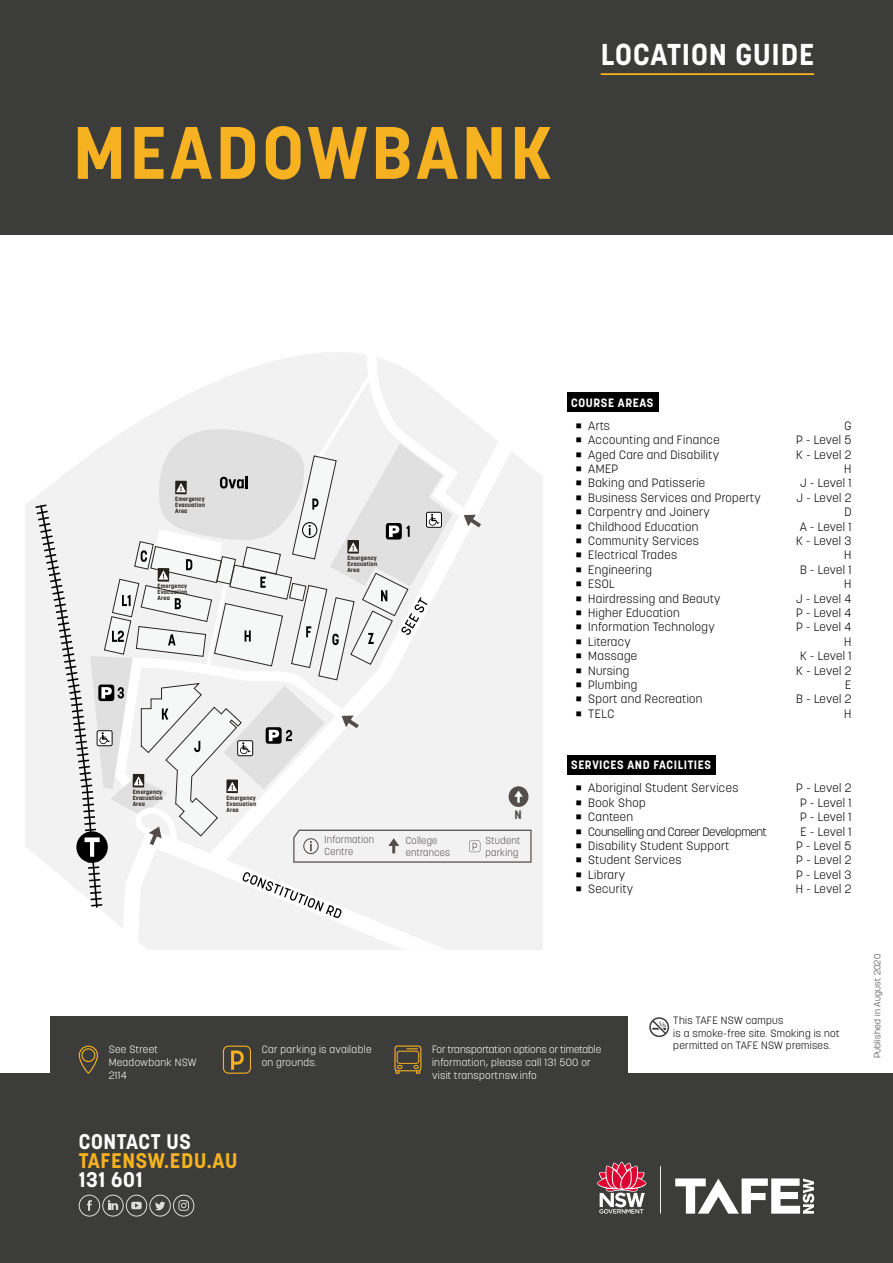
<style>
.page{position:relative;width:893px;height:1263px;background:#fff}
.page>*{position:absolute;margin:0;border:0;box-sizing:border-box;transform-origin:0 0}
.t1{font:700 73.5px "Korolev";letter-spacing:.05em;color:#f6b220}
.t2{font:700 29.85px "Korolev";letter-spacing:.03em;color:#fff}
.t3{font:700 21px "Korolev";letter-spacing:.03em;color:#fff}
.t4{font:700 21px "Korolev";letter-spacing:.03em;color:#f6b220}
.t5{font:700 12.15px "Korolev";color:#534e4b}
.t6{font:300 12px "Korolev";letter-spacing:.03em;color:#000}
.t7{font:700 12px "Korolev";letter-spacing:.05em;color:#fff}
.t8{font:300 12px "Korolev";letter-spacing:-.02em;color:#000}
.t9{font:300 10.5px/12.6px "Korolev";letter-spacing:.03em;color:#fff}
.t10{font:300 10.5px/12.6px "Korolev";letter-spacing:.03em;color:#000}
.t11{font:300 10.05px/12.1px "Korolev";letter-spacing:.03em;color:#534e4b;scale:.96 1}
.t12{font:300 9px "Korolev";letter-spacing:.03em;color:#3c3c3b}
.t13{font:700 6px/6px "Korolev";letter-spacing:.03em;color:#26231e;text-align:justify}
.s1{font-family:"Minion Pro";font-weight:500;font-size:16.5px}
</style>
<div class="page">
<div style="left:0;top:1074px;width:893px;height:189px;background:#3c3c3b"></div>
<div style="left:0;top:0;width:893px;height:235px;background:#3c3c3b"></div>
<div style="left:173px;top:1195px;width:21px;height:21px;border:1px solid #dedede;border-radius:50%"></div>
<svg style="left:178px;top:1200px;width:11px;height:11px"></svg>
<div style="left:149px;top:1195px;width:22px;height:21px;border:1px solid #dedede;border-radius:50%"></div>
<svg style="left:155px;top:1202px;width:10px;height:8px"></svg>
<div style="left:126px;top:1195px;width:21px;height:21px;border:1px solid #dedede;border-radius:50%"></div>
<svg style="left:131px;top:1202px;width:11px;height:7px"></svg>
<div style="left:102px;top:1195px;width:22px;height:21px;border:1px solid #dedede;border-radius:50%"></div>
<svg style="left:108px;top:1200px;width:10px;height:10px"></svg>
<div style="left:79px;top:1195px;width:21px;height:21px;border:1px solid #dedede;border-radius:50%"></div>
<svg style="left:87px;top:1200px;width:5px;height:11px"></svg>
<svg style="left:597px;top:1161px;width:49px;height:52px"></svg>
<svg style="left:675px;top:1178px;width:139px;height:36px"></svg>
<hr style="left:660px;top:1166px;width:1px;height:48px;background:#fff">
<hr style="left:601px;top:73px;width:213px;height:2px;background:#f6b220">
<svg style="left:26px;top:468px;width:516px;height:481px;fill:#f3f2f3"></svg>
<svg style="left:35px;top:352px;width:497px;height:597px"></svg>
<div style="left:567px;top:755px;width:149px;height:19px;background:#000"></div>
<div style="left:567px;top:393px;width:91px;height:19px;background:#000"></div>
<svg style="left:649px;top:1017px;width:20px;height:20px"></svg>
<div style="left:50px;top:1016px;width:577px;height:60px;background:#3c3c3b"></div>
<svg style="left:78px;top:1045px;width:20px;height:29px"></svg>
<div style="left:223px;top:1045px;width:28px;height:29px;border:1px solid #f6b220;border-radius:5px"></div>
<svg style="left:231px;top:1050px;width:13px;height:20px"></svg>
<div style="left:394px;top:1045px;width:27px;height:26px;border:1px solid #f6b220;border-radius:3px"></div>
<div style="left:397px;top:1051px;width:22px;height:13px;border:1px solid #f6b220;border-radius:3px"></div>
<svg style="left:413px;top:1065px;width:7px;height:9px"></svg>
<svg style="left:395px;top:1065px;width:7px;height:9px"></svg>
<h1 class="t1" style="left:73px;top:107px;width:481px">MEADOWBANK</h1>
<h2 class="t2" style="left:601px;top:36px;width:215px">LOCATION GUIDE</h2>
<p class="t13" style="left:175px;top:496px;width:31px">Emergency Evacuation Area</p>
<p class="t13" style="left:158px;top:583px;width:31px">Emergency Evacuation Area</p>
<p class="t13" style="left:133px;top:789px;width:31px">Emergency Evacuation Area</p>
<p class="t13" style="left:226px;top:795px;width:31px">Emergency Evacuation Area</p>
<p class="t13" style="left:347px;top:555px;width:31px">Emergency Evacuation Area</p>
<p class="t5" style="left:515px;top:807px;width:9px">N</p>
<p class="t11" style="left:325px;top:834px;width:53px">Information<br>Centre</p>
<p class="t11" style="left:485px;top:834px;width:38px">Student parking</p>
<p class="t11" style="left:406px;top:834px;width:48px">College entrances</p>
<p class="t7" style="left:571px;top:395px;width:84px">COURSE AREAS</p>
<p class="t6" style="left:575px;top:418px;width:36px"><span class="s1">■</span> Arts</p>
<p class="t6" style="left:844px;top:418px;width:9px">G</p>
<p class="t6" style="left:575px;top:432px;width:146px"><span class="s1">■</span> Accounting and Finance</p>
<p class="t6" style="left:796px;top:432px;width:57px">P - Level 5</p>
<p class="t6" style="left:575px;top:447px;width:145px"><span class="s1">■</span> Aged Care and Disability</p>
<p class="t6" style="left:796px;top:447px;width:57px">K - Level 2</p>
<p class="t6" style="left:575px;top:461px;width:44px"><span class="s1">■</span> AMEP</p>
<p class="t6" style="left:844px;top:461px;width:9px">H</p>
<p class="t6" style="left:575px;top:476px;width:131px"><span class="s1">■</span> Baking and Patisserie</p>
<p class="t6" style="left:800px;top:476px;width:53px">J - Level 1</p>
<p class="t6" style="left:575px;top:490px;width:187px"><span class="s1">■</span> Business Services and Property</p>
<p class="t6" style="left:796px;top:490px;width:57px">J - Level 2</p>
<p class="t6" style="left:575px;top:504px;width:136px"><span class="s1">■</span> Carpentry and Joinery</p>
<p class="t6" style="left:844px;top:504px;width:9px">D</p>
<p class="t6" style="left:575px;top:519px;width:124px"><span class="s1">■</span> Childhood Education</p>
<p class="t6" style="left:800px;top:519px;width:53px">A - Level 1</p>
<p class="t6" style="left:575px;top:533px;width:125px"><span class="s1">■</span> Community Services</p>
<p class="t6" style="left:796px;top:533px;width:57px">K - Level 3</p>
<p class="t6" style="left:575px;top:548px;width:103px"><span class="s1">■</span> Electrical Trades</p>
<p class="t6" style="left:844px;top:548px;width:9px">H</p>
<p class="t6" style="left:575px;top:562px;width:78px"><span class="s1">■</span> Engineering</p>
<p class="t6" style="left:800px;top:562px;width:53px">B - Level 1</p>
<p class="t6" style="left:575px;top:576px;width:41px"><span class="s1">■</span> ESOL</p>
<p class="t6" style="left:844px;top:576px;width:9px">H</p>
<p class="t6" style="left:575px;top:591px;width:147px"><span class="s1">■</span> Hairdressing and Beauty</p>
<p class="t6" style="left:796px;top:591px;width:57px">J - Level 4</p>
<p class="t6" style="left:575px;top:605px;width:106px"><span class="s1">■</span> Higher Education</p>
<p class="t6" style="left:796px;top:605px;width:57px">P - Level 4</p>
<p class="t6" style="left:575px;top:620px;width:141px"><span class="s1">■</span> Information Technology</p>
<p class="t6" style="left:796px;top:620px;width:57px">P - Level 4</p>
<p class="t6" style="left:575px;top:634px;width:57px"><span class="s1">■</span> Literacy</p>
<p class="t6" style="left:844px;top:634px;width:9px">H</p>
<p class="t6" style="left:575px;top:648px;width:63px"><span class="s1">■</span> Massage</p>
<p class="t6" style="left:800px;top:648px;width:53px">K - Level 1</p>
<p class="t6" style="left:575px;top:663px;width:55px"><span class="s1">■</span> Nursing</p>
<p class="t6" style="left:796px;top:663px;width:57px">K - Level 2</p>
<p class="t6" style="left:575px;top:677px;width:63px"><span class="s1">■</span> Plumbing</p>
<p class="t6" style="left:845px;top:677px;width:8px">E</p>
<p class="t6" style="left:575px;top:692px;width:129px"><span class="s1">■</span> Sport and Recreation</p>
<p class="t6" style="left:796px;top:692px;width:57px">B - Level 2</p>
<p class="t6" style="left:575px;top:706px;width:40px"><span class="s1">■</span> TELC</p>
<p class="t6" style="left:844px;top:706px;width:9px">H</p>
<p class="t7" style="left:571px;top:758px;width:141px">SERVICES AND FACILITIES</p>
<p class="t6" style="left:575px;top:780px;width:164px"><span class="s1">■</span> Aboriginal Student Services</p>
<p class="t6" style="left:796px;top:780px;width:57px">P - Level 2</p>
<p class="t6" style="left:575px;top:795px;width:72px"><span class="s1">■</span> Book Shop</p>
<p class="t6" style="left:800px;top:795px;width:53px">P - Level 1</p>
<p class="t6" style="left:575px;top:809px;width:59px"><span class="s1">■</span> Canteen</p>
<p class="t6" style="left:800px;top:809px;width:53px">P - Level 1</p>
<p class="t8" style="left:575px;top:824px;width:193px"><span class="s1">■</span> Counselling and Career Development</p>
<p class="t6" style="left:801px;top:824px;width:52px">E - Level 1</p>
<p class="t6" style="left:575px;top:838px;width:156px"><span class="s1">■</span> Disability Student Support</p>
<p class="t6" style="left:796px;top:838px;width:57px">P - Level 5</p>
<p class="t6" style="left:575px;top:852px;width:107px"><span class="s1">■</span> Student Services</p>
<p class="t6" style="left:796px;top:852px;width:57px">P - Level 2</p>
<p class="t6" style="left:575px;top:867px;width:51px"><span class="s1">■</span> Library</p>
<p class="t6" style="left:796px;top:867px;width:57px">P - Level 3</p>
<p class="t6" style="left:575px;top:881px;width:59px"><span class="s1">■</span> Security</p>
<p class="t6" style="left:796px;top:881px;width:57px">H - Level 2</p>
<p class="t9" style="left:109px;top:1043px;width:89px">See Street<br>Meadowbank NSW<br>2114</p>
<p class="t9" style="left:262px;top:1043px;width:111px">Car parking is available on grounds.</p>
<p class="t9" style="left:432px;top:1043px;width:171px">For transportation options or timetable information, please call 131 500 or visit transportnsw.info</p>
<h3 class="t3" style="left:79px;top:1128px;width:114px">CONTACT US</h3>
<h3 class="t4" style="left:79px;top:1147px;width:160px">TAFENSW.EDU.AU</h3>
<h3 class="t3" style="left:79px;top:1166px;width:65px">131 601</h3>
<p class="t10" style="left:673px;top:1014px;width:168px">This TAFE NSW campus<br>is a smoke-free site. Smoking is not permitted on TAFE NSW premises.</p>
<p class="t12" style="left:871px;top:1058px;width:106px;rotate:-90deg">Published in August 2020</p>
</div>
